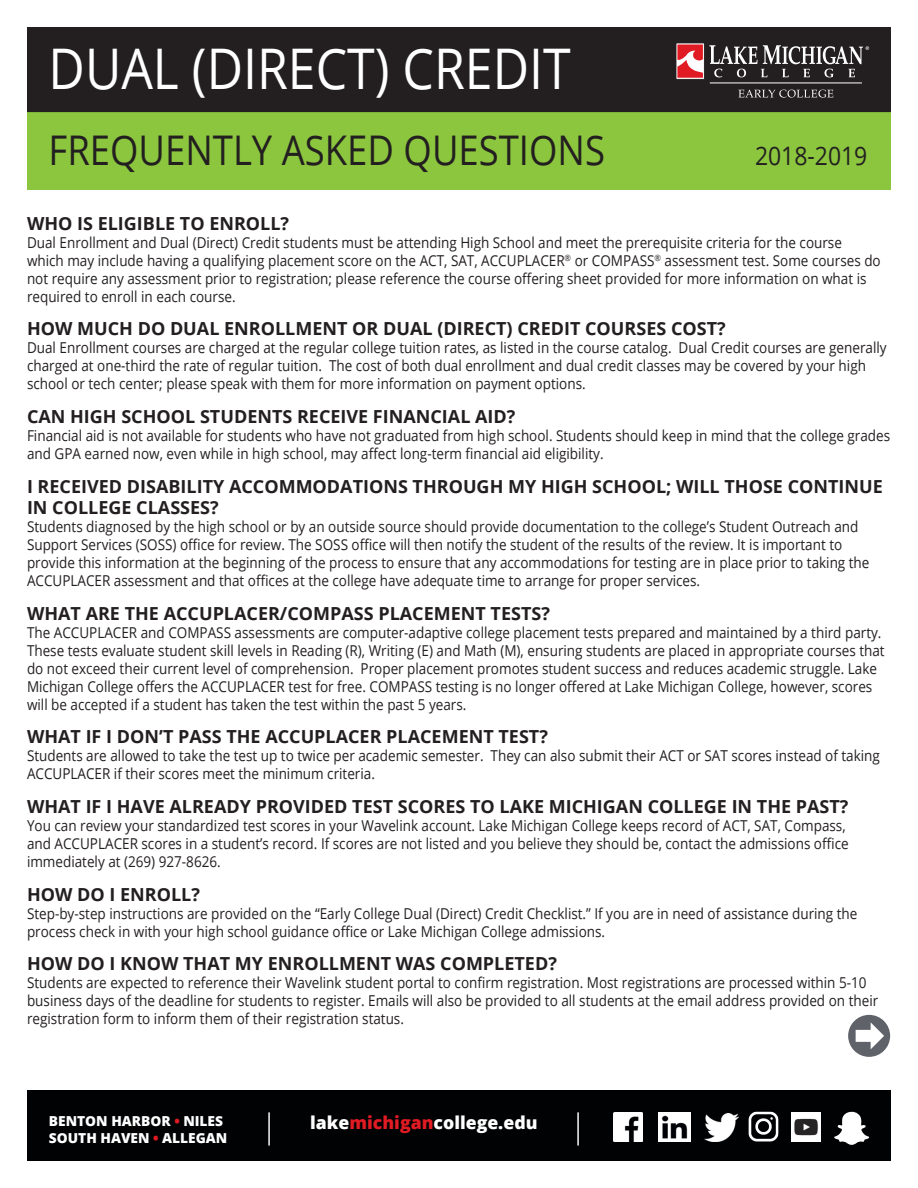
<style>
.page{position:relative;width:918px;height:1188px;background:#fff}
.page>*{position:absolute;margin:0;border:0;box-sizing:border-box;transform-origin:0 0}
.t1{font:56.1px "Open Sans";color:#fff;scale:.89 1}
.t2{font:40.95px "Open Sans";color:#231f20;scale:.89 1}
.t3{font:25.5px "Open Sans";color:#231f20;scale:.9 1}
.t4{font:700 18px/21.6px "Open Sans";color:#231f20}
.t5{font:800 17.7px "Open Sans";color:#fff}
.t6{font:15px/18px "Open Sans";color:#231f20;scale:.9 1}
.t7{font:800 13.8px/17px "Open Sans";color:#fff}
.s1{color:#e11b23}
</style>
<div class="page">
<div style="left:27px;top:27px;width:864px;height:162px;background:#8bc63e"></div>
<div style="left:28px;top:28px;width:862px;height:83px;background:#231f20"></div>
<div style="left:27px;top:27px;width:864px;height:85px;border:2px solid #231f20"></div>
<hr style="left:710px;top:83px;width:152px;height:1px;background:#fff">
<svg style="left:738px;top:90px;width:95px;height:8px"></svg>
<div style="left:676px;top:43px;width:29px;height:37px;border:1px solid #231f20"></div>
<svg style="left:677px;top:45px;width:26px;height:33px"></svg>
<svg style="left:709px;top:45px;width:160px;height:32px"></svg>
<div style="left:27px;top:1091px;width:864px;height:70px;background:#010203"></div>
<img style="left:614px;top:1112px;width:28px;height:29px">
<img style="left:705px;top:1114px;width:34px;height:28px">
<img style="left:748px;top:1111px;width:31px;height:31px">
<img style="left:659px;top:1112px;width:31px;height:29px">
<svg style="left:834px;top:1111px;width:35px;height:34px"></svg>
<img style="left:791px;top:1112px;width:29px;height:29px">
<hr style="left:268px;top:1112px;width:2px;height:34px;background:#fff">
<hr style="left:577px;top:1112px;width:2px;height:34px;background:#fff">
<svg style="left:848px;top:1015px;width:42px;height:42px"></svg>
<h1 class="t1" style="left:49px;top:30px;width:588px">DUAL (DIRECT) CREDIT</h1>
<h2 class="t2" style="left:49px;top:122px;width:627px">FREQUENTLY ASKED QUESTIONS</h2>
<h3 class="t3" style="left:755px;top:138px;width:126px">2018-2019</h3>
<p class="t4" style="left:27px;top:212px;width:264px">WHO IS ELIGIBLE TO ENROLL?</p>
<p class="t6" style="left:27px;top:233px;width:950px">Dual Enrollment and Dual (Direct) Credit students must be attending High School and meet the prerequisite criteria for the course which may include having a qualifying placement score on the ACT, SAT, ACCUPLACER<sup>®</sup> or COMPASS<sup>®</sup> assessment test. Some courses do not require any assessment prior to registration; please reference the course offering sheet provided for more information on what is required to enroll in each course.</p>
<p class="t4" style="left:27px;top:318px;width:700px">HOW MUCH DO DUAL ENROLLMENT OR DUAL (DIRECT) CREDIT COURSES COST?</p>
<p class="t6" style="left:27px;top:339px;width:957px">Dual Enrollment courses are charged at the regular college tuition rates, as listed in the course catalog. Dual Credit courses are generally charged at one-third the rate of regular tuition. The cost of both dual enrollment and dual credit classes may be covered by your high school or tech center; please speak with them for more information on payment options.</p>
<p class="t4" style="left:27px;top:405px;width:490px">CAN HIGH SCHOOL STUDENTS RECEIVE FINANCIAL AID?</p>
<p class="t6" style="left:27px;top:426px;width:961px">Financial aid is not available for students who have not graduated from high school. Students should keep in mind that the college grades and GPA earned now, even while in high school, may affect long-term financial aid eligibility.</p>
<p class="t4" style="left:27px;top:475px;width:857px">I RECEIVED DISABILITY ACCOMMODATIONS THROUGH MY HIGH SCHOOL; WILL THOSE CONTINUE<br>IN COLLEGE CLASSES?</p>
<p class="t6" style="left:27px;top:517px;width:938px">Students diagnosed by the high school or by an outside source should provide documentation to the college’s Student Outreach and Support Services (SOSS) office for review. The SOSS office will then notify the student of the results of the review. It is important to provide this information at the beginning of the process to ensure that any accommodations for testing are in place prior to taking the ACCUPLACER assessment and that offices at the college have adequate time to arrange for proper services.</p>
<p class="t4" style="left:27px;top:602px;width:525px">WHAT ARE THE ACCUPLACER/COMPASS PLACEMENT TESTS?</p>
<p class="t6" style="left:27px;top:623px;width:955px">The ACCUPLACER and COMPASS assessments are computer-adaptive college placement tests prepared and maintained by a third party.<br>These tests evaluate student skill levels in Reading (R), Writing (E) and Math (M), ensuring students are placed in appropriate courses that do not exceed their current level of comprehension. Proper placement promotes student success and reduces academic struggle. Lake Michigan College offers the ACCUPLACER test for free. COMPASS testing is no longer offered at Lake Michigan College, however, scores will be accepted if a student has taken the test within the past 5 years.</p>
<p class="t4" style="left:27px;top:726px;width:522px">WHAT IF I DON’T PASS THE ACCUPLACER PLACEMENT TEST?</p>
<p class="t6" style="left:27px;top:747px;width:949px">Students are allowed to take the test up to twice per academic semester. They can also submit their ACT or SAT scores instead of taking<br>ACCUPLACER if their scores meet the minimum criteria.</p>
<p class="t4" style="left:27px;top:795px;width:823px">WHAT IF I HAVE ALREADY PROVIDED TEST SCORES TO LAKE MICHIGAN COLLEGE IN THE PAST?</p>
<p class="t6" style="left:27px;top:816px;width:915px">You can review your standardized test scores in your Wavelink account. Lake Michigan College keeps record of ACT, SAT, Compass, and ACCUPLACER scores in a student’s record. If scores are not listed and you believe they should be, contact the admissions office immediately at (269) 927-8626.</p>
<p class="t4" style="left:27px;top:883px;width:174px">HOW DO I ENROLL?</p>
<p class="t6" style="left:27px;top:904px;width:924px">Step-by-step instructions are provided on the “Early College Dual (Direct) Credit Checklist.” If you are in need of assistance during the process check in with your high school guidance office or Lake Michigan College admissions.</p>
<p class="t4" style="left:27px;top:952px;width:531px">HOW DO I KNOW THAT MY ENROLLMENT WAS COMPLETED?</p>
<p class="t6" style="left:27px;top:973px;width:947px">Students are expected to reference their Wavelink student portal to confirm registration. Most registrations are processed within 5-10 business days of the deadline for students to register. Emails will also be provided to all students at the email address provided on their registration form to inform them of their registration status.</p>
<p class="t7" style="left:49px;top:1112px;width:180px">BENTON HARBOR <span class="s1">•</span> NILES<br>SOUTH HAVEN <span class="s1">•</span> ALLEGAN</p>
<p class="t5" style="left:310px;top:1109px;width:229px">lake<span class="s1">michigan</span>college.edu</p>
</div>
